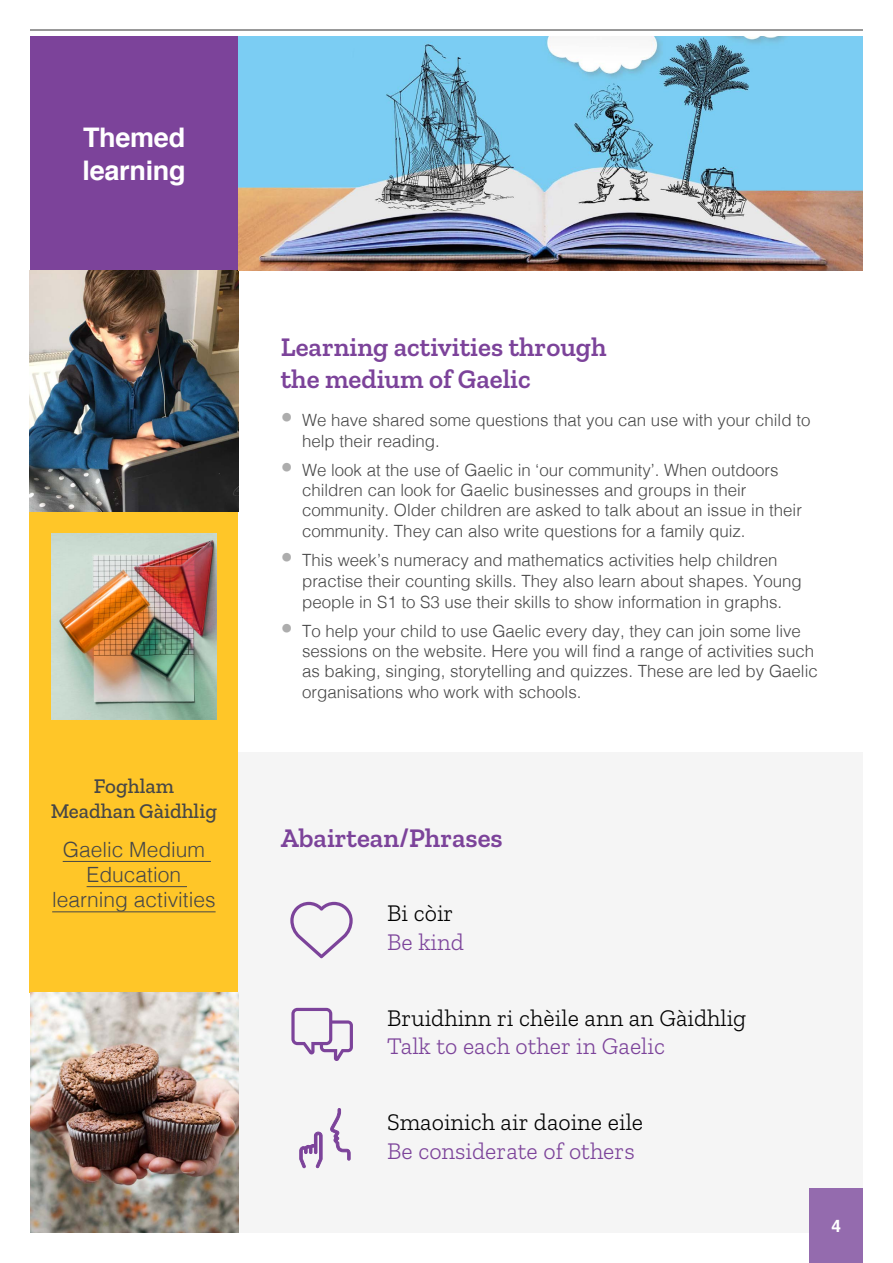
<style>
.page{position:relative;width:893px;height:1263px;background:#fff}
.page>*{position:absolute;margin:0;border:0;box-sizing:border-box;transform-origin:0 0}
.headers{font:600 27px/32.4px "Zilla Slab";color:#7c439a}
.header_2{font:700 27px "Helvetica";letter-spacing:-.01em;color:#fff}
.t1{font:300 24px "Zilla Slab";color:#000}
.t2{font:300 24px "Zilla Slab";color:#7c439a}
.Normal_text{font:300 21px/25.2px "Helvetica";color:#474747;text-align:center}
.Normal_text-2{font:500 21px/25.2px "Zilla Slab";color:#474747;text-align:center}
.Normal_text-3{font:700 17.25px "Helvetica";color:#fff}
.t3{font:300 16.8px/20.2px "Helvetica";color:#474747}
.s1{font-size:24px;color:#adadad}
</style>
<div class="page">
<div style="left:238px;top:752px;width:624px;height:481px;background:#f5f5f5"></div>
<div style="left:30px;top:36px;width:208px;height:235px;background:#7c439a"></div>
<div style="left:810px;top:1189px;width:53px;height:74px;background:#946bae"></div>
<div style="left:30px;top:511px;width:208px;height:481px;background:#ffc628"></div>
<hr style="left:63px;top:861px;width:148px;height:1px;background:#474747">
<hr style="left:87px;top:886px;width:100px;height:1px;background:#474747">
<hr style="left:52px;top:911px;width:164px;height:1px;background:#474747">
<img style="left:30px;top:271px;width:208px;height:240px">
<img style="left:238px;top:36px;width:625px;height:235px">
<img style="left:30px;top:992px;width:208px;height:241px">
<svg style="left:290px;top:902px;width:63px;height:56px"></svg>
<svg style="left:291px;top:1008px;width:62px;height:53px"></svg>
<svg style="left:330px;top:1108px;width:21px;height:52px"></svg>
<svg style="left:299px;top:1132px;width:23px;height:37px"></svg>
<hr style="left:30px;top:30px;width:833px;height:1px;background:#333">
<img style="left:51px;top:534px;width:166px;height:186px">
<p class="header_2" style="left:83px;top:116px;width:104px">Themed</p>
<p class="header_2" style="left:83px;top:148px;width:105px">learning</p>
<p class="Normal_text-2" style="left:51px;top:773px;width:168px">Foghlam<br>Meadhan Gàidhlig</p>
<p class="Normal_text" style="left:52px;top:835px;width:165px">Gaelic Medium<br>Education learning activities</p>
<p class="headers" style="left:281px;top:330px;width:327px">Learning activities through the medium of Gaelic</p>
<p class="t3" style="left:302px;top:409px;width:510px;text-indent:-21px"><span class="s1">•</span> We have shared some questions that you can use with your child to help their reading.</p>
<p class="t3" style="left:302px;top:458px;width:501px;text-indent:-21px"><span class="s1">•</span> We look at the use of Gaelic in ‘our community’. When outdoors children can look for Gaelic businesses and groups in their community. Older children are asked to talk about an issue in their community. They can also write questions for a family quiz.</p>
<p class="t3" style="left:302px;top:548px;width:501px;line-height:21px;text-indent:-21px"><span class="s1">•</span> This week’s numeracy and mathematics activities help children practise their counting skills. They also learn about shapes. Young people in S1 to S3 use their skills to show information in graphs.</p>
<p class="t3" style="left:302px;top:620px;width:517px;text-indent:-21px"><span class="s1">•</span> To help your child to use Gaelic every day, they can join some live sessions on the website. Here you will find a range of activities such as baking, singing, storytelling and quizzes. These are led by Gaelic organisations who work with schools.</p>
<p class="headers" style="left:281px;top:822px;width:223px">Abairtean/Phrases</p>
<p class="t1" style="left:387px;top:900px;width:68px">Bi còir</p>
<p class="t2" style="left:387px;top:929px;width:78px">Be kind</p>
<p class="t1" style="left:387px;top:1004px;width:361px">Bruidhinn ri chèile ann an Gàidhlig</p>
<p class="t2" style="left:387px;top:1033px;width:280px">Talk to each other in Gaelic</p>
<p class="t1" style="left:387px;top:1109px;width:258px">Smaoinich air daoine eile</p>
<p class="t2" style="left:387px;top:1137px;width:249px">Be considerate of others</p>
<p class="Normal_text-3" style="left:832px;top:1212px;width:11px">4</p>
</div>
